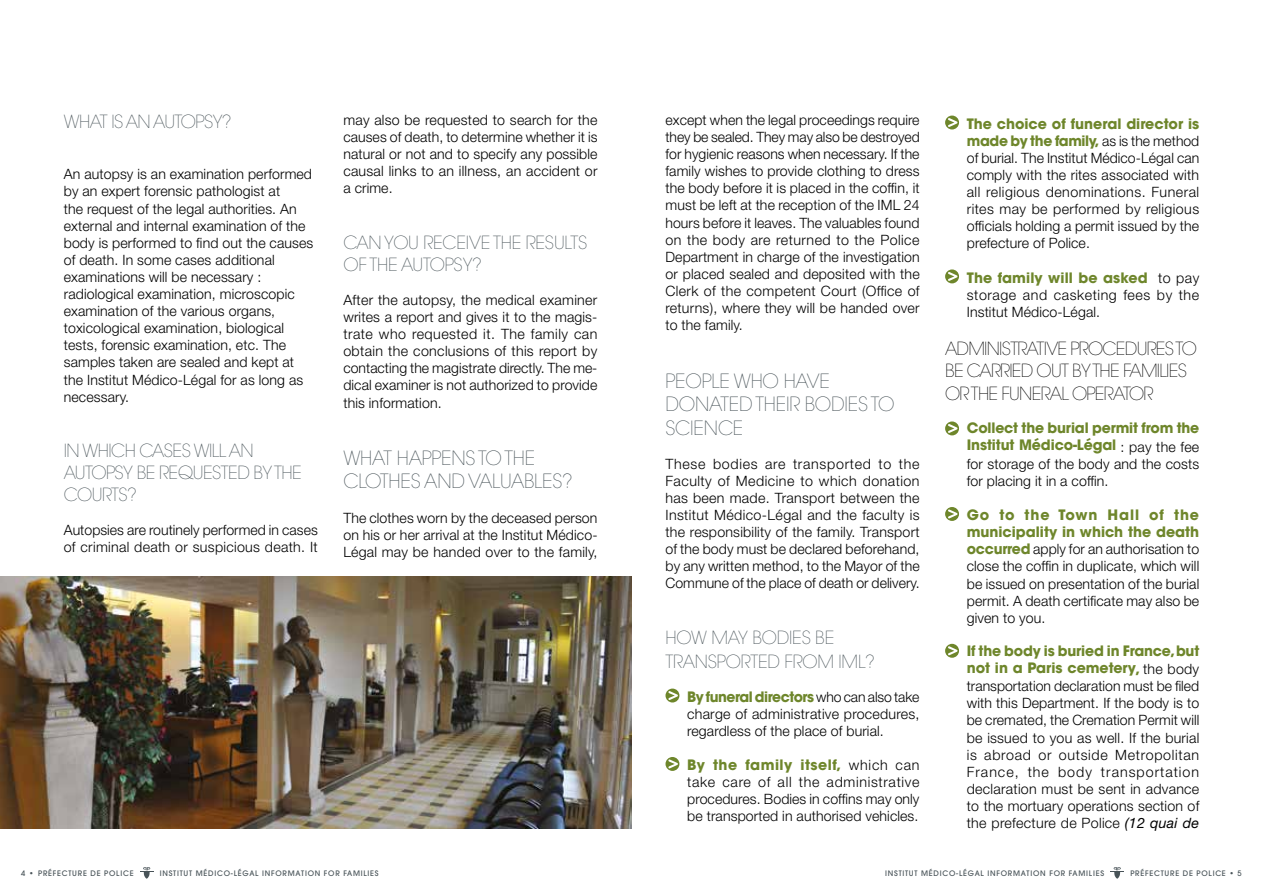
<style>
.page{position:relative;width:1263px;height:893px;background:#fff}
.page>*{position:absolute;margin:0;border:0;box-sizing:border-box;transform-origin:0 0}
.t1{font:200 19.5px/23.4px "ITC Avant Garde Std";letter-spacing:-.01em;color:#485358}
.t2{font:200 18px/21.6px "ITC Avant Garde Std";letter-spacing:-.04em;color:#000}
.t3{font:200 18px/21.6px "ITC Avant Garde Std";letter-spacing:-.01em;color:#485358}
.t4{font:200 18px/21.6px "ITC Avant Garde Std";letter-spacing:-.03em;color:#485358}
.t5{font:300 14.25px/17.1px "Helvetica Neue LT Std";letter-spacing:.01em;color:#000;text-align:justify}
.t6{font:700 14.25px/17.1px "ITC Avant Garde Std";letter-spacing:-.005em;color:#6e862b}
.t7{font:300 14.25px/17.1px "Helvetica Neue LT Std";letter-spacing:.04em;color:#000}
.t8{font:700 14.25px "ITC Avant Garde Std";letter-spacing:-.03em;color:#6e862b}
.t9{font:700 14.25px "ITC Avant Garde Std";letter-spacing:.04em;color:#6e862b}
.t10{font:500 7.5px "Avant Garde LT";letter-spacing:.1em;color:#485358}
.s1{font-family:"Helvetica Neue LT Std";font-weight:300;color:#000}
.s2{font-family:"ITC Avant Garde Std";font-weight:700;color:#6e862b}
.s3{font-family:"Helvetica Neue LT";font-weight:400;font-style:italic}
</style>
<div class="page">
<svg style="left:140px;top:867px;width:13px;height:12px"></svg>
<svg style="left:1110px;top:867px;width:14px;height:12px"></svg>
<div style="left:665px;top:689px;width:14px;height:13px;background:#6e862b;border-radius:50%"></div>
<svg style="left:668px;top:691px;width:10px;height:9px"></svg>
<svg style="left:665px;top:757px;width:14px;height:14px"></svg>
<svg style="left:668px;top:759px;width:10px;height:9px"></svg>
<svg style="left:945px;top:116px;width:14px;height:13px"></svg>
<svg style="left:948px;top:118px;width:9px;height:9px"></svg>
<svg style="left:945px;top:269px;width:14px;height:14px"></svg>
<svg style="left:948px;top:272px;width:9px;height:9px"></svg>
<svg style="left:945px;top:421px;width:14px;height:14px"></svg>
<svg style="left:948px;top:424px;width:9px;height:9px"></svg>
<svg style="left:945px;top:507px;width:14px;height:14px"></svg>
<svg style="left:948px;top:509px;width:9px;height:9px"></svg>
<svg style="left:945px;top:644px;width:14px;height:14px"></svg>
<svg style="left:948px;top:646px;width:9px;height:9px"></svg>
<img style="left:0;top:576px;width:631px;height:252px">
<p class="t4" style="left:64px;top:111px;width:169px">WHAT IS AN AUTOPSY?</p>
<p class="t5" style="left:64px;top:165px;width:251px;text-align:left">An autopsy is an examination performed by an expert forensic pathologist at<br>the request of the legal authorities. An external and internal examination of the body is performed to find out the causes of death. In some cases additional examinations will be necessary : radiological examination, microscopic examination of the various organs, toxicological examination, biological tests, forensic examination, etc. The samples taken are sealed and kept at the Institut Médico-Légal for as long as necessary.</p>
<p class="t4" style="left:64px;top:440px;width:240px">IN WHICH CASES WILL AN<br>AUTOPSY BE REQUESTED BY THE<br>COURTS?</p>
<p class="t5" style="left:64px;top:521px;width:255px">Autopsies are routinely performed in cases of criminal death or suspicious death. It</p>
<p class="t5" style="left:343px;top:111px;width:256px">may also be requested to search for the causes of death, to determine whether it is natural or not and to specify any possible causal links to an illness, an accident or a crime.</p>
<p class="t3" style="left:343px;top:232px;width:246px">CAN YOU RECEIVE THE RESULTS<br>OF THE AUTOPSY?</p>
<p class="t5" style="left:343px;top:291px;width:256px">After the autopsy, the medical examiner writes a report and gives it to the magis&shy;trate who requested it. The family can obtain the conclusions of this report by contacting the magistrate directly. The me&shy;dical examiner is not authorized to provide this information.</p>
<h1 class="t1" style="left:343px;top:447px;width:231px">WHAT HAPPENS TO THE<br>CLOTHES AND VALUABLES?</h1>
<p class="t5" style="left:343px;top:509px;width:256px">The clothes worn by the deceased person on his or her arrival at the Institut Médico-Légal may be handed over to the family,</p>
<p class="t5" style="left:665px;top:111px;width:256px">except when the legal proceedings require they be sealed. They may also be destroyed for hygienic reasons when necessary. If the family wishes to provide clothing to dress the body before it is placed in the coffin, it must be left at the reception of the IML 24 hours before it leaves. The valuables found on the body are returned to the Police Department in charge of the investigation or placed sealed and deposited with the Clerk of the competent Court (Office of returns), where they will be handed over to the family.</p>
<h1 class="t1" style="left:665px;top:369px;width:231px">PEOPLE WHO HAVE<br>DONATED THEIR BODIES TO<br>SCIENCE</h1>
<p class="t5" style="left:665px;top:455px;width:256px">These bodies are transported to the Faculty of Medicine to which donation has been made. Transport between the Institut Médico-Légal and the faculty is the responsibility of the family. Transport of the body must be declared beforehand, by any written method, to the Mayor of the Commune of the place of death or delivery.</p>
<p class="t3" style="left:665px;top:626px;width:211px;line-height:23.4px">HOW MAY BODIES BE<br>TRANSPORTED FROM IML?</p>
<p class="t8" style="left:687px;top:687px;width:234px">By funeral directors <span class="s1">who can also take</span></p>
<p class="t5" style="left:687px;top:705px;width:234px">charge of administrative procedures, regardless of the place of burial.</p>
<p class="t9" style="left:687px;top:756px;width:234px">By the family itself, <span class="s1">which can</span></p>
<p class="t5" style="left:687px;top:773px;width:234px">take care of all the administrative procedures. Bodies in coffins may only be transported in authorised vehicles.</p>
<p class="t6" style="left:967px;top:115px;width:234px">The choice of funeral director is made by the family, <span class="s1">as is the method</span></p>
<p class="t5" style="left:967px;top:149px;width:234px">of burial. The Institut Médico-Légal can comply with the rites associated with all religious denominations. Funeral rites may be performed by religious officials holding a permit issued by the prefecture of Police.</p>
<p class="t6" style="left:967px;top:269px;width:234px">The family will be asked <span class="s1">to pay</span></p>
<p class="t7" style="left:967px;top:286px;width:234px">storage and casketing fees by the<br>Institut Médico-Légal.</p>
<p class="t2" style="left:945px;top:339px;width:253px">ADMINISTRATIVE PROCEDURES TO<br>BE CARRIED OUT BY THE FAMILIES</p>
<p class="t2" style="left:945px;top:384px;width:210px">OR THE FUNERAL OPERATOR</p>
<p class="t6" style="left:967px;top:419px;width:234px">Collect the burial permit from the<br>Institut Médico-Légal <span class="s1">: pay the fee</span></p>
<p class="t5" style="left:967px;top:455px;width:234px">for storage of the body and the costs for placing it in a coffin.</p>
<p class="t6" style="left:967px;top:506px;width:234px">Go to the Town Hall of the municipality in which the death</p>
<p class="t5" style="left:967px;top:540px;width:234px"><span class="s2">occurred</span> apply for an authorisation to close the coffin in duplicate, which will be issued on presentation of the burial permit. A death certificate may also be given to you.</p>
<p class="t6" style="left:967px;top:642px;width:234px">If the body is buried in France, but not in a Paris cemetery, <span class="s1">the body</span></p>
<p class="t5" style="left:967px;top:677px;width:234px">transportation declaration must be filed with this Department. If the body is to be cremated, the Cremation Permit will be issued to you as well. If the burial is abroad or outside Metropolitan France, the body transportation declaration must be sent in advance to the mortuary operations section of the prefecture de Police <span class="s3">(12 quai de</span></p>
<p class="t10" style="left:21px;top:868px;width:114px">4 • PRÉFECTURE DE POLICE</p>
<p class="t10" style="left:160px;top:868px;width:220px">INSTITUT MÉDICO-LÉGAL INFORMATION FOR FAMILIES</p>
<p class="t10" style="left:885px;top:868px;width:220px">INSTITUT MÉDICO-LÉGAL INFORMATION FOR FAMILIES</p>
<p class="t10" style="left:1130px;top:868px;width:113px">PRÉFECTURE DE POLICE • 5</p>
</div>
